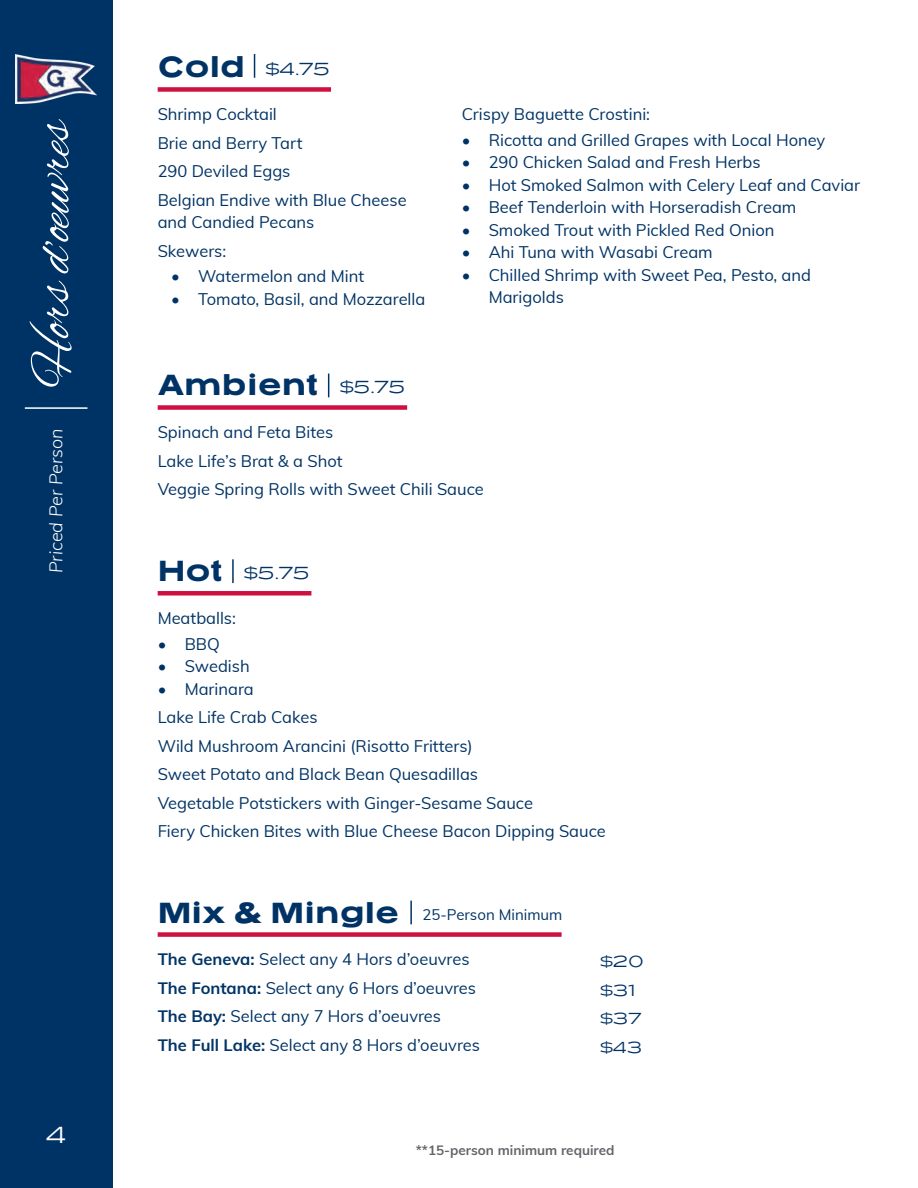
<style>
.page{position:relative;width:918px;height:1188px;background:#fff}
.page>*{position:absolute;margin:0;border:0;box-sizing:border-box;transform-origin:0 0}
.t1{font:52.5px "Alex Brush";color:#fff}
.t2{font:30px "Presicav Hv";color:#003365}
.t3{font:24px "Presicav Lt";color:#fff}
.t4{font:italic 300 18px "Muli";color:#fff}
.t5{font:18px "Presicav Lt";color:#003365}
.t6{font:16.5px/22.5px "Muli";color:#003365}
.t7{font:16.5px "Presicav Lt";color:#003365}
.t8{font:15px "Muli";color:#003365}
.t9{font:700 13.5px "Muli";color:#63656a}
.s1{font-weight:700}
</style>
<div class="page">
<div style="left:0;top:0;width:112px;height:1188px;background:#003365"></div>
<hr style="left:25px;top:407px;width:62px;height:2px;background:#fff">
<svg style="left:254px;top:54px;width:1px;height:24px"></svg>
<div style="left:158px;top:87px;width:173px;height:5px;background:#ce1041"></div>
<svg style="left:328px;top:374px;width:1px;height:23px"></svg>
<div style="left:158px;top:405px;width:249px;height:5px;background:#ce1041"></div>
<hr style="left:232px;top:559px;width:2px;height:24px;background:#003365">
<div style="left:158px;top:591px;width:153px;height:5px;background:#ce1041"></div>
<hr style="left:410px;top:901px;width:2px;height:23px;background:#003365">
<div style="left:158px;top:932px;width:404px;height:5px;background:#ce1041"></div>
<img style="left:16px;top:55px;width:80px;height:49px">
<p class="t1" style="left:25px;top:388px;width:271px;rotate:-90deg">Hors d’oeuvres</p>
<p class="t4" style="left:43px;top:573px;width:146px;rotate:-90deg">Priced Per Person</p>
<p class="t3" style="left:46px;top:1120px;width:22px">4</p>
<p class="t2" style="left:158px;top:48px;width:89px">Cold</p>
<p class="t5" style="left:266px;top:58px;width:65px">$4.75</p>
<p class="t6" style="left:158px;top:102px;width:121px">Shrimp Cocktail</p>
<p class="t6" style="left:158px;top:131px;width:146px">Brie and Berry Tart</p>
<p class="t6" style="left:158px;top:159px;width:134px">290 Deviled Eggs</p>
<p class="t6" style="left:158px;top:188px;width:251px">Belgian Endive with Blue Cheese</p>
<p class="t6" style="left:158px;top:210px;width:158px">and Candied Pecans</p>
<p class="t6" style="left:158px;top:239px;width:70px">Skewers:</p>
<p class="t6" style="left:171px;top:264px;width:194px">• Watermelon and Mint</p>
<p class="t6" style="left:171px;top:287px;width:256px">• Tomato, Basil, and Mozzarella</p>
<p class="t6" style="left:462px;top:102px;width:190px">Crispy Baguette Crostini:</p>
<p class="t6" style="left:462px;top:128px;width:365px">• Ricotta and Grilled Grapes with Local Honey</p>
<p class="t6" style="left:462px;top:150px;width:301px">• 290 Chicken Salad and Fresh Herbs</p>
<p class="t6" style="left:462px;top:173px;width:400px">• Hot Smoked Salmon with Celery Leaf and Caviar</p>
<p class="t6" style="left:462px;top:195px;width:336px">• Beef Tenderloin with Horseradish Cream</p>
<p class="t6" style="left:462px;top:218px;width:314px">• Smoked Trout with Pickled Red Onion</p>
<p class="t6" style="left:462px;top:240px;width:253px">• Ahi Tuna with Wasabi Cream</p>
<p class="t6" style="left:489px;top:263px;width:324px;text-indent:-27px">• Chilled Shrimp with Sweet Pea, Pesto, and<br>Marigolds</p>
<p class="t2" style="left:158px;top:366px;width:162px">Ambient</p>
<p class="t5" style="left:340px;top:376px;width:66px">$5.75</p>
<p class="t6" style="left:158px;top:420px;width:177px">Spinach and Feta Bites</p>
<p class="t6" style="left:158px;top:449px;width:186px">Lake Life’s Brat &amp; a Shot</p>
<p class="t6" style="left:158px;top:477px;width:328px">Veggie Spring Rolls with Sweet Chili Sauce</p>
<p class="t2" style="left:158px;top:552px;width:66px">Hot</p>
<p class="t5" style="left:244px;top:562px;width:66px">$5.75</p>
<p class="t6" style="left:158px;top:606px;width:80px">Meatballs:</p>
<p class="t6" style="left:158px;top:632px;width:64px">• BBQ</p>
<p class="t6" style="left:158px;top:654px;width:94px">• Swedish</p>
<p class="t6" style="left:158px;top:677px;width:98px">• Marinara</p>
<p class="t6" style="left:158px;top:705px;width:161px">Lake Life Crab Cakes</p>
<p class="t6" style="left:158px;top:734px;width:317px">Wild Mushroom Arancini (Risotto Fritters)</p>
<p class="t6" style="left:158px;top:762px;width:322px">Sweet Potato and Black Bean Quesadillas</p>
<p class="t6" style="left:158px;top:791px;width:377px">Vegetable Potstickers with Ginger-Sesame Sauce</p>
<p class="t6" style="left:158px;top:819px;width:450px">Fiery Chicken Bites with Blue Cheese Bacon Dipping Sauce</p>
<p class="t2" style="left:158px;top:893px;width:243px">Mix &amp; Mingle</p>
<p class="t8" style="left:423px;top:904px;width:141px">25-Person Minimum</p>
<p class="t6" style="left:158px;top:947px;width:313px"><span class="s1">The Geneva:</span> Select any 4 Hors d’oeuvres</p>
<p class="t6" style="left:158px;top:976px;width:320px"><span class="s1">The Fontana:</span> Select any 6 Hors d’oeuvres</p>
<p class="t6" style="left:158px;top:1004px;width:285px"><span class="s1">The Bay:</span> Select any 7 Hors d’oeuvres</p>
<p class="t6" style="left:158px;top:1033px;width:324px"><span class="s1">The Full Lake:</span> Select any 8 Hors d’oeuvres</p>
<p class="t7" style="left:600px;top:951px;width:45px">$20</p>
<p class="t7" style="left:600px;top:979px;width:36px">$31</p>
<p class="t7" style="left:600px;top:1008px;width:43px">$37</p>
<p class="t7" style="left:600px;top:1036px;width:43px">$43</p>
<p class="t9" style="left:416px;top:1140px;width:200px">**15-person minimum required</p>
</div>
